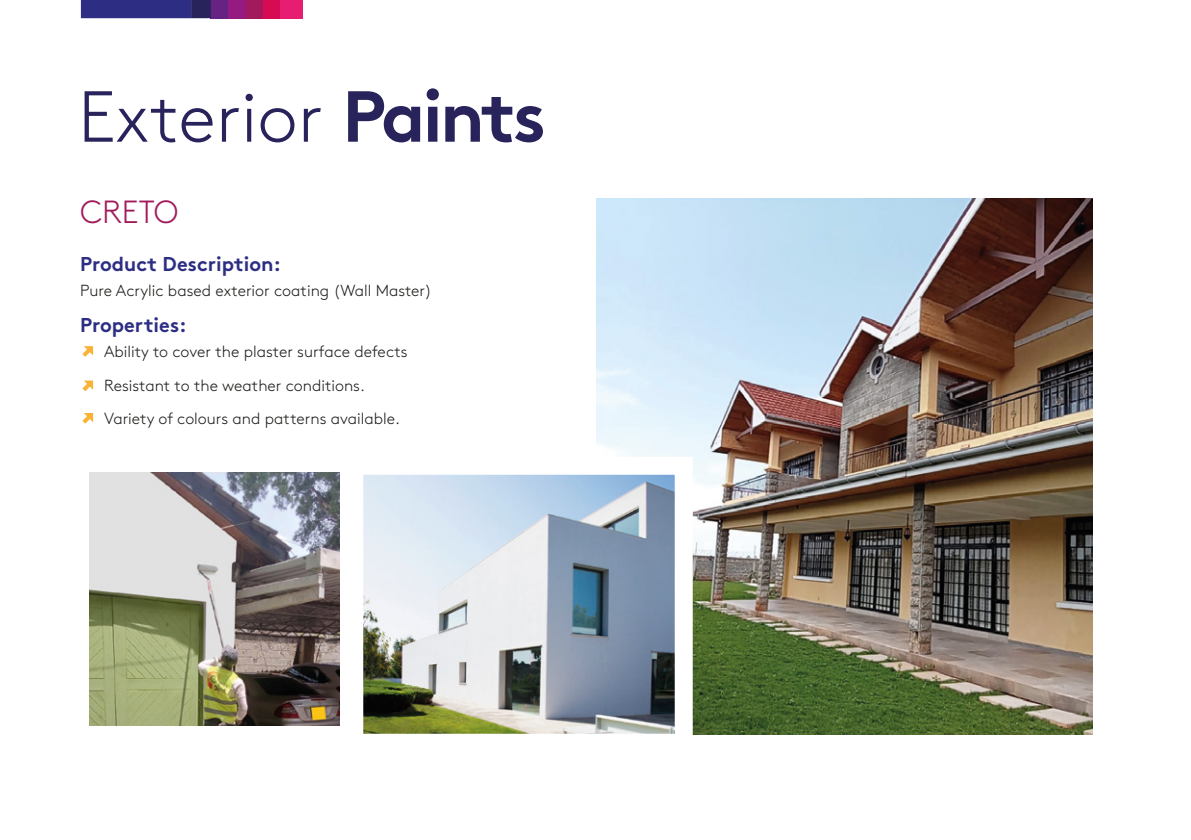
<style>
.page{position:relative;width:1191px;height:840px;background:#fff}
.page>*{position:absolute;margin:0;border:0;box-sizing:border-box;transform-origin:0 0}
.t1{font:300 72px "Brown";color:#29235c}
.t2{font:300 32px "Brown";color:#a21a5b}
.t3{font:700 20px "Brown";color:#2d2e83}
.t4{font:300 16px/33.2px "Brown";color:#1d1d1b}
.s1{font-family:"Brown Bold Alt";font-weight:400}
</style>
<div class="page">
<img style="left:596px;top:198px;width:496px;height:536px">
<div style="left:279px;top:0;width:23px;height:18px;background:#e71d72"></div>
<div style="left:262px;top:0;width:17px;height:18px;background:#d60b52"></div>
<div style="left:245px;top:0;width:17px;height:18px;background:#a21a5b"></div>
<div style="left:228px;top:0;width:17px;height:18px;background:#951b81"></div>
<div style="left:211px;top:0;width:17px;height:18px;background:#662383"></div>
<svg style="left:81px;top:0;width:130px;height:18px;background:#2c2c7d"></svg>
<svg style="left:82px;top:346px;width:12px;height:11px"></svg>
<svg style="left:82px;top:380px;width:12px;height:12px"></svg>
<svg style="left:82px;top:413px;width:12px;height:11px"></svg>
<img style="left:364px;top:475px;width:309px;height:257px">
<img style="left:90px;top:472px;width:249px;height:253px">
<h1 class="t1" style="left:78px;top:64px;width:469px">Exterior <span class="s1">Paints</span></h1>
<h2 class="t2" style="left:80px;top:188px;width:100px">CRETO</h2>
<p class="t3" style="left:80px;top:247px;width:202px">Product Description:</p>
<p class="t4" style="left:80px;top:272px;width:353px">Pure Acrylic based exterior coating (Wall Master)</p>
<p class="t3" style="left:80px;top:308px;width:108px">Properties:</p>
<p class="t4" style="left:104px;top:334px;width:305px">Ability to cover the plaster surface defects<br>Resistant to the weather conditions.<br>Variety of colours and patterns available.</p>
</div>
